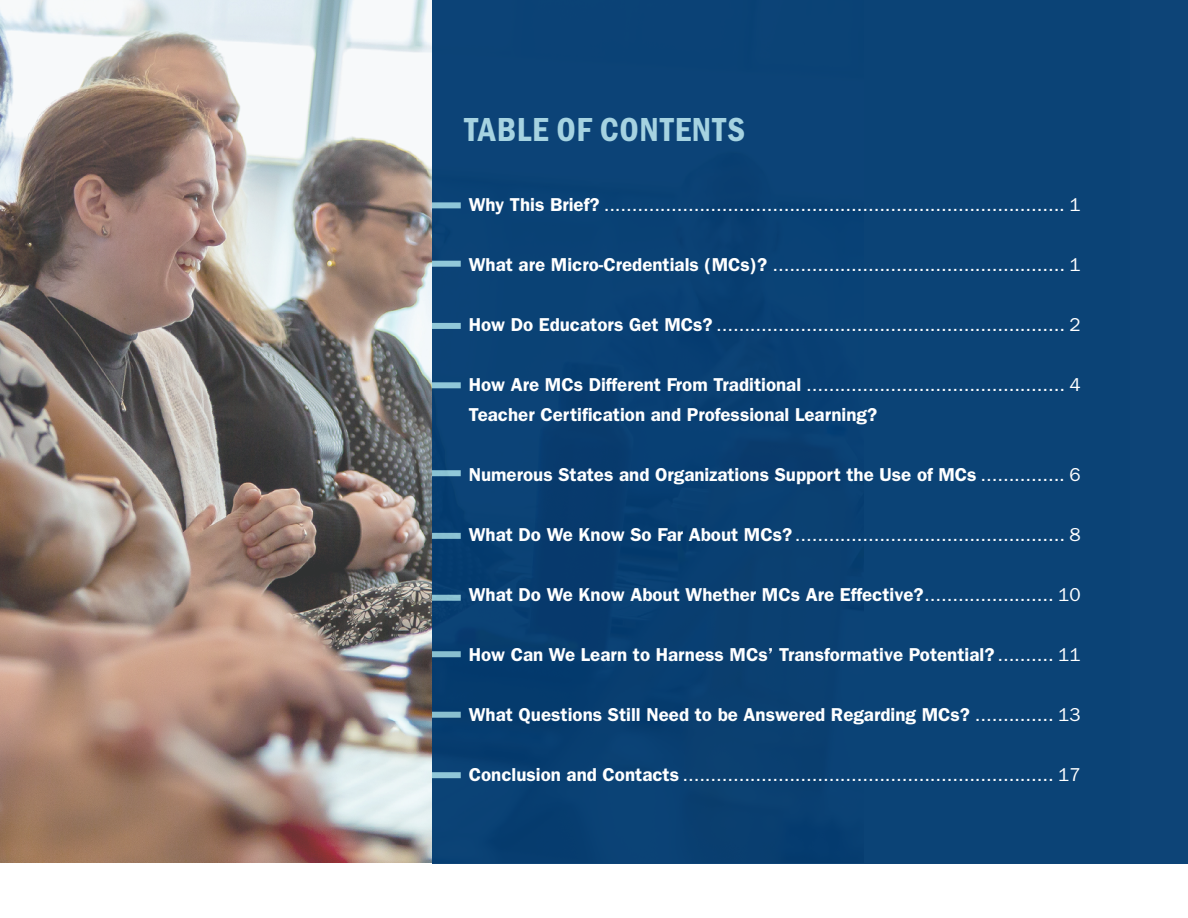
<style>
.page{position:relative;width:1188px;height:918px;background:#fff}
.page>*{position:absolute;margin:0;border:0;box-sizing:border-box;transform-origin:0 0}
.t1{font:34.5px "Franklin Gothic URW Con Dem";letter-spacing:.025em;color:#a6d3e1}
.t2{font:18.75px "ITC Franklin Gothic Std";color:#fff}
.t3{font:600 18.75px "ITC Franklin Gothic Std";color:#fff}
.s1{font-weight:600}
.s2{font-weight:400}
</style>
<div class="page">
<img style="left:0;top:0;width:432px;height:863px">
<div style="left:432px;top:0;width:756px;height:864px;background:#0b4376"></div>
<div style="left:432px;top:261px;width:29px;height:6px;background:#8cc6d8"></div>
<div style="left:432px;top:202px;width:29px;height:6px;background:#8cc6d8"></div>
<div style="left:432px;top:323px;width:29px;height:6px;background:#8cc6d8"></div>
<div style="left:432px;top:382px;width:29px;height:6px;background:#8cc6d8"></div>
<div style="left:432px;top:772px;width:29px;height:6px;background:#8cc6d8"></div>
<div style="left:432px;top:470px;width:29px;height:6px;background:#8cc6d8"></div>
<div style="left:432px;top:712px;width:29px;height:6px;background:#8abfcf"></div>
<div style="left:432px;top:533px;width:29px;height:6px;background:#8cc6d8"></div>
<div style="left:432px;top:651px;width:29px;height:6px;background:#88bfd0"></div>
<div style="left:432px;top:595px;width:29px;height:6px;background:#89c0d1"></div>
<p class="t1" style="left:464px;top:106px;width:282px">TABLE OF CONTENTS</p>
<p class="t2" style="left:469px;top:193px;width:614px"><span class="s1">Why This Brief?</span> .................................................................................. 1</p>
<p class="t2" style="left:469px;top:253px;width:614px"><span class="s1">What are Micro-Credentials (MCs)?</span> .................................................... 1</p>
<p class="t2" style="left:469px;top:313px;width:614px"><span class="s1">How Do Educators Get MCs?</span> .............................................................. 2</p>
<p class="t2" style="left:469px;top:373px;width:614px"><span class="s1">How Are MCs Different From Traditional</span> .............................................. 4</p>
<p class="t3" style="left:469px;top:403px;width:410px">Teacher Certification and Professional Learning?</p>
<p class="t3" style="left:469px;top:463px;width:614px">Numerous States and Organizations Support the Use of MCs <span class="s2">............... 6</span></p>
<p class="t2" style="left:469px;top:523px;width:614px"><span class="s1">What Do We Know So Far About MCs?</span> ................................................ 8</p>
<p class="t3" style="left:469px;top:583px;width:614px">What Do We Know About Whether MCs Are Effective?<span class="s2">....................... 10</span></p>
<p class="t3" style="left:469px;top:643px;width:614px">How Can We Learn to Harness MCs’ Transformative Potential? <span class="s2">.......... 11</span></p>
<p class="t3" style="left:469px;top:703px;width:614px">What Questions Still Need to be Answered Regarding MCs? <span class="s2">.............. 13</span></p>
<p class="t2" style="left:469px;top:763px;width:614px"><span class="s1">Conclusion and Contacts</span> .................................................................. 17</p>
</div>
